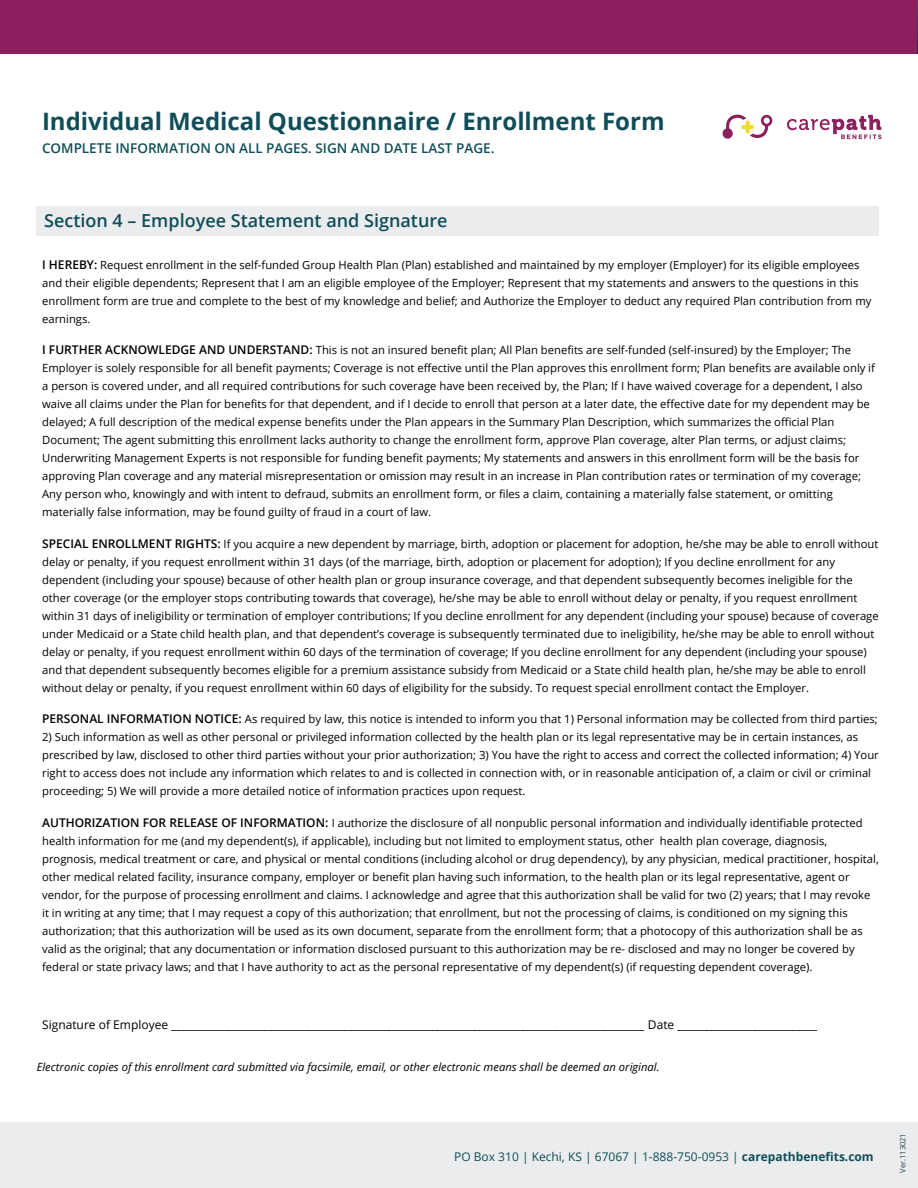
<style>
.page{position:relative;width:918px;height:1188px;background:#fff}
.page>*{position:absolute;margin:0;border:0;box-sizing:border-box;transform-origin:0 0}
.t1{font:700 24px "Open Sans";color:#0f4e58}
.t2{font:600 18px "Open Sans";color:#0f4e58}
.t3{font:600 13.5px "Open Sans";color:#0f4e58}
.t4{font:12px "Open Sans";color:#000}
.t5{font:12px "Open Sans";color:#0f4e58}
.t6{font:11.25px/18px "Open Sans";color:#000}
.t7{font:italic 11.25px "Open Sans";color:#000}
.t8{font:7.5px "Open Sans";color:#20454f}
.s1{font-weight:600;font-size:12px}
.s2{font-weight:700}
</style>
<div class="page">
<div style="left:0;top:1122px;width:918px;height:66px;background:#ebeced"></div>
<img style="left:0;top:0;width:918px;height:54px">
<div style="left:37px;top:206px;width:842px;height:29px;background:#ebeced"></div>
<div style="left:1px;top:1px;width:916px;height:53px;background:#8c205e"></div>
<img style="left:722px;top:114px;width:160px;height:26px">
<h1 class="t1" style="left:42px;top:104px;width:624px">Individual Medical Questionnaire / Enrollment Form</h1>
<p class="t3" style="left:42px;top:138px;width:454px">COMPLETE INFORMATION ON ALL PAGES. SIGN AND DATE LAST PAGE.</p>
<h2 class="t2" style="left:44px;top:208px;width:405px">Section 4 – Employee Statement and Signature</h2>
<p class="t6" style="left:42px;top:255px;width:831px"><span class="s1">I HEREBY:</span> Request enrollment in the self-funded Group Health Plan (Plan) established and maintained by my employer (Employer) for its eligible employees and their eligible dependents; Represent that I am an eligible employee of the Employer; Represent that my statements and answers to the questions in this enrollment form are true and complete to the best of my knowledge and belief; and Authorize the Employer to deduct any required Plan contribution from my earnings.</p>
<p class="t6" style="left:42px;top:341px;width:834px"><span class="s1">I FURTHER ACKNOWLEDGE AND UNDERSTAND:</span> This is not an insured benefit plan; All Plan benefits are self-funded (self-insured) by the Employer; The Employer is solely responsible for all benefit payments; Coverage is not effective until the Plan approves this enrollment form; Plan benefits are available only if a person is covered under, and all required contributions for such coverage have been received by, the Plan; If I have waived coverage for a dependent, I also waive all claims under the Plan for benefits for that dependent, and if I decide to enroll that person at a later date, the effective date for my dependent may be delayed; A full description of the medical expense benefits under the Plan appears in the Summary Plan Description, which summarizes the official Plan Document; The agent submitting this enrollment lacks authority to change the enrollment form, approve Plan coverage, alter Plan terms, or adjust claims; Underwriting Management Experts is not responsible for funding benefit payments; My statements and answers in this enrollment form will be the basis for approving Plan coverage and any material misrepresentation or omission may result in an increase in Plan contribution rates or termination of my coverage; Any person who, knowingly and with intent to defraud, submits an enrollment form, or files a claim, containing a materially false statement, or omitting materially false information, may be found guilty of fraud in a court of law.</p>
<p class="t6" style="left:42px;top:534px;width:838px"><span class="s1">SPECIAL ENROLLMENT RIGHTS:</span> If you acquire a new dependent by marriage, birth, adoption or placement for adoption, he/she may be able to enroll without delay or penalty, if you request enrollment within 31 days (of the marriage, birth, adoption or placement for adoption); If you decline enrollment for any dependent (including your spouse) because of other health plan or group insurance coverage, and that dependent subsequently becomes ineligible for the other coverage (or the employer stops contributing towards that coverage), he/she may be able to enroll without delay or penalty, if you request enrollment within 31 days of ineligibility or termination of employer contributions; If you decline enrollment for any dependent (including your spouse) because of coverage under Medicaid or a State child health plan, and that dependent’s coverage is subsequently terminated due to ineligibility, he/she may be able to enroll without delay or penalty, if you request enrollment within 60 days of the termination of coverage; If you decline enrollment for any dependent (including your spouse) and that dependent subsequently becomes eligible for a premium assistance subsidy from Medicaid or a State child health plan, he/she may be able to enroll without delay or penalty, if you request enrollment within 60 days of eligibility for the subsidy. To request special enrollment contact the Employer.</p>
<p class="t6" style="left:42px;top:710px;width:837px"><span class="s1">PERSONAL INFORMATION NOTICE:</span> As required by law, this notice is intended to inform you that 1) Personal information may be collected from third parties;</p>
<p class="t6" style="left:42px;top:728px;width:838px">2) Such information as well as other personal or privileged information collected by the health plan or its legal representative may be in certain instances, as prescribed by law, disclosed to other third parties without your prior authorization; 3) You have the right to access and correct the collected information; 4) Your right to access does not include any information which relates to and is collected in connection with, or in reasonable anticipation of, a claim or civil or criminal proceeding; 5) We will provide a more detailed notice of information practices upon request.</p>
<p class="t6" style="left:42px;top:813px;width:838px"><span class="s1">AUTHORIZATION FOR RELEASE OF INFORMATION:</span> I authorize the disclosure of all nonpublic personal information and individually identifiable protected health information for me (and my dependent(s), if applicable), including but not limited to employment status, other health plan coverage, diagnosis, prognosis, medical treatment or care, and physical or mental conditions (including alcohol or drug dependency), by any physician, medical practitioner, hospital, other medical related facility, insurance company, employer or benefit plan having such information, to the health plan or its legal representative, agent or vendor, for the purpose of processing enrollment and claims. I acknowledge and agree that this authorization shall be valid for two (2) years; that I may revoke it in writing at any time; that I may request a copy of this authorization; that enrollment, but not the processing of claims, is conditioned on my signing this authorization; that this authorization will be used as its own document, separate from the enrollment form; that a photocopy of this authorization shall be as valid as the original; that any documentation or information disclosed pursuant to this authorization may be re- disclosed and may no longer be covered by federal or state privacy laws; and that I have authority to act as the personal representative of my dependent(s) (if requesting dependent coverage).</p>
<p class="t4" style="left:42px;top:1017px;width:777px">Signature of Employee ________________________________________________________________________________________ Date __________________________</p>
<p class="t7" style="left:37px;top:1059px;width:624px">Electronic copies of this enrollment card submitted via facsimile, email, or other electronic means shall be deemed an original.</p>
<p class="t5" style="left:454px;top:1148px;width:421px">PO Box 310 | Kechi, KS | 67067 | 1-888-750-0953 | <span class="s2">carepathbenefits.com</span></p>
<p class="t8" style="left:898px;top:1173px;width:41px;rotate:-90deg">Ver.113021</p>
</div>
